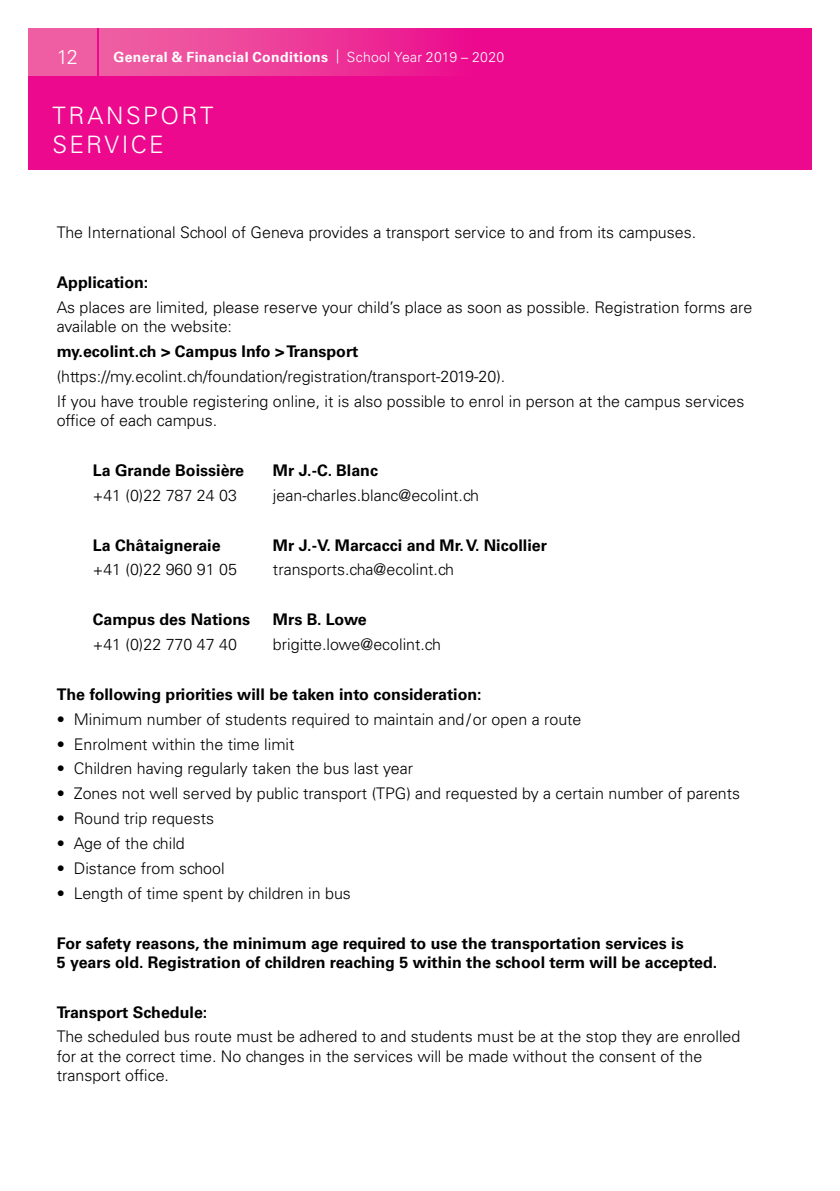
<style>
.page{position:relative;width:840px;height:1191px;background:#fff}
.page>*{position:absolute;margin:0;border:0;box-sizing:border-box;transform-origin:0 0}
.t1{font:300 24px/28.8px "Univers LT Std";letter-spacing:.1em;color:#fff}
.t2{font:300 20px "Univers LT Std";color:#fff}
.t3{font:300 16px/19.2px "Univers LT Std";color:#000}
.t4{font:700 16px/19.2px "Univers LT Std";color:#000}
.t5{font:700 14px "Univers LT Std";letter-spacing:.025em;color:#fff}
.t6{font:300 14px "Univers LT Std";letter-spacing:.02em;color:#fff}
.s1{font-weight:300}
</style>
<div class="page">
<div style="left:28px;top:28px;width:783px;height:142px;background:#ec098d"></div>
<div style="left:99px;top:28px;width:425px;height:47px;background:linear-gradient(to right,#ef66a4,#ec048b)"></div>
<div style="left:28px;top:28px;width:68px;height:47px;background:#ef5da2"></div>
<p class="t5" style="left:113px;top:49px;width:227px">General &amp; Financial Conditions <span class="s1">|</span></p>
<p class="t2" style="left:57px;top:45px;width:23px">12</p>
<p class="t6" style="left:347px;top:48px;width:159px">School Year 2019 – 2020</p>
<h1 class="t1" style="left:52px;top:101px;width:162px">TRANSPORT<br>SERVICE</h1>
<p class="t3" style="left:57px;top:223px;width:640px">The International School of Geneva provides a transport service to and from its campuses.</p>
<p class="t4" style="left:57px;top:273px;width:93px">Application:</p>
<p class="t3" style="left:57px;top:298px;width:696px">As places are limited, please reserve your child’s place as soon as possible. Registration forms are available on the website:</p>
<p class="t4" style="left:57px;top:342px;width:303px">my.ecolint.ch &gt; Campus Info &gt; Transport</p>
<p class="t3" style="left:57px;top:364px;width:689px;line-height:24.8px">(https://my.ecolint.ch/foundation/registration/transport-2019-20).<br>If you have trouble registering online, it is also possible to enrol in person at the campus services</p>
<p class="t3" style="left:57px;top:411px;width:162px">office of each campus.</p>
<p class="t4" style="left:93px;top:461px;width:153px">La Grande Boissière</p>
<p class="t4" style="left:273px;top:461px;width:106px">Mr J.-C. Blanc</p>
<p class="t3" style="left:93px;top:485px;width:145px">+41 (0)22 787 24 03</p>
<p class="t3" style="left:273px;top:485px;width:207px">jean-charles.blanc@ecolint.ch</p>
<p class="t4" style="left:93px;top:535px;width:129px">La Châtaigneraie</p>
<p class="t4" style="left:273px;top:535px;width:275px">Mr J.-V. Marcacci and Mr. V. Nicollier</p>
<p class="t3" style="left:93px;top:560px;width:145px">+41 (0)22 960 91 05</p>
<p class="t3" style="left:273px;top:560px;width:183px">transports.cha@ecolint.ch</p>
<p class="t4" style="left:93px;top:610px;width:159px">Campus des Nations</p>
<p class="t4" style="left:273px;top:610px;width:95px">Mrs B. Lowe</p>
<p class="t3" style="left:93px;top:635px;width:145px">+41 (0)22 770 47 40</p>
<p class="t3" style="left:273px;top:635px;width:169px">brigitte.lowe@ecolint.ch</p>
<p class="t4" style="left:57px;top:684px;width:426px">The following priorities will be taken into consideration:</p>
<p class="t3" style="left:57px;top:709px;width:526px">• Minimum number of students required to maintain and/or open a route</p>
<p class="t3" style="left:57px;top:734px;width:239px">• Enrolment within the time limit</p>
<p class="t3" style="left:57px;top:759px;width:358px">• Children having regularly taken the bus last year</p>
<p class="t3" style="left:57px;top:784px;width:684px">• Zones not well served by public transport (TPG) and requested by a certain number of parents</p>
<p class="t3" style="left:57px;top:809px;width:159px">• Round trip requests</p>
<p class="t3" style="left:57px;top:833px;width:129px">• Age of the child</p>
<p class="t3" style="left:57px;top:858px;width:169px">• Distance from school</p>
<p class="t3" style="left:57px;top:883px;width:295px">• Length of time spent by children in bus</p>
<p class="t4" style="left:57px;top:933px;width:661px">For safety reasons, the minimum age required to use the transportation services is<br>5 years old. Registration of children reaching 5 within the school term will be accepted.</p>
<p class="t4" style="left:57px;top:1002px;width:152px">Transport Schedule:</p>
<p class="t3" style="left:57px;top:1027px;width:684px">The scheduled bus route must be adhered to and students must be at the stop they are enrolled for at the correct time. No changes in the services will be made without the consent of the transport office.</p>
</div>
